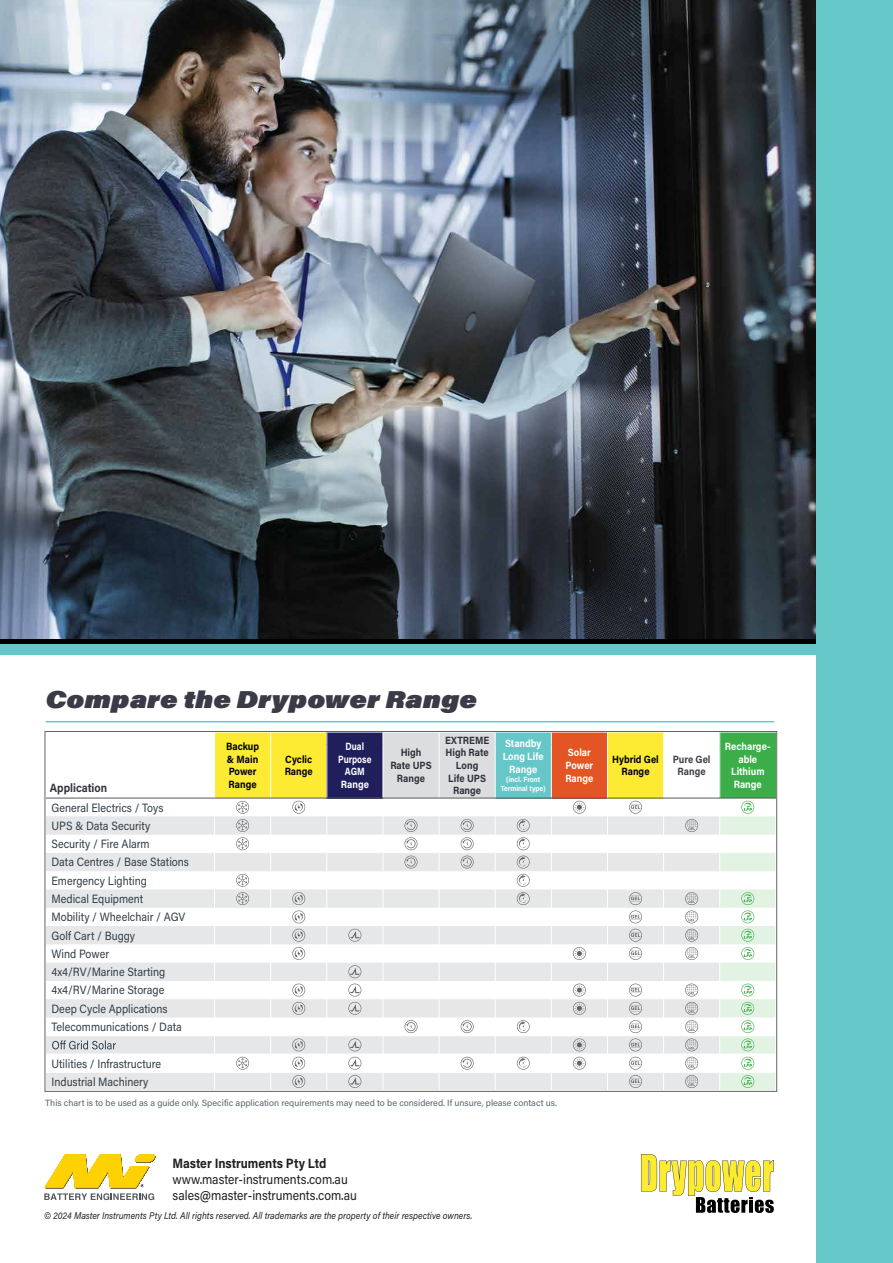
<style>
.page{position:relative;width:893px;height:1263px;background:#fff}
.page>*{position:absolute;margin:0;border:0;box-sizing:border-box;transform-origin:0 0}
.t1{font:italic 900 24px "Acumin Pro Wide";color:#3b3b48}
.t2{font:13.5px/16.2px "Acumin Pro";letter-spacing:-.005em;color:#231f20;scale:.9 1}
.t3{font:700 13.5px "Acumin Pro";letter-spacing:-.005em;color:#231f20;scale:.9 1}
.t4{font:12px/18.3px "Acumin Pro";color:#313e48;scale:.9 1}
.t5{font:700 12px "Acumin Pro";color:#353641;scale:.9 1}
.t6{font:700 10.5px/12.6px "Acumin Pro";color:#fff;text-align:center;scale:.9 1}
.t7{font:700 10.5px/12.6px "Acumin Pro";color:#30313a;text-align:center;scale:.9 1}
.t8{font:700 10.5px/12.6px "Acumin Pro";color:#000101;scale:.9 1}
.t9{font:700 10.5px/12.6px "Acumin Pro";color:#fff;text-align:center;scale:.82 1}
.t10{font:700 10.5px/12.6px "Acumin Pro";color:#403f48;text-align:center;scale:.9 1}
.t11{font:italic 9.75px "Acumin Pro";color:#231f20;scale:.9 1}
.t12{font:9px "Acumin Pro";color:#596570}
.t13{font:700 7.5px/9px "Acumin Pro";color:#fff;text-align:center;scale:.9 1}
</style>
<div class="page">
<svg style="left:0;top:627px;width:893px;height:28px;fill:#65c7c7"></svg>
<img style="left:0;top:0;width:816px;height:638px">
<div style="left:816px;top:0;width:77px;height:1263px;background:#65c7c7"></div>
<svg style="left:44px;top:1154px;width:112px;height:46px"></svg>
<hr style="left:46px;top:721px;width:728px;height:1px;background:#65c7c7">
<svg style="left:641px;top:1154px;width:133px;height:59px"></svg>
<div style="left:327px;top:732px;width:56px;height:66px;background:#201f5c"></div>
<div style="left:495px;top:732px;width:56px;height:66px;background:#65c7c7"></div>
<div style="left:551px;top:732px;width:56px;height:66px;background:#e45525"></div>
<div style="left:607px;top:732px;width:57px;height:66px;background:#fdea32"></div>
<div style="left:720px;top:732px;width:56px;height:66px;background:#3cae49"></div>
<svg style="left:47px;top:816px;width:672px;height:273px;fill:#e8e9ea"></svg>
<hr style="left:45px;top:1035px;width:170px;height:1px;background:#fff">
<hr style="left:327px;top:1035px;width:56px;height:1px;background:#fff">
<hr style="left:495px;top:1035px;width:56px;height:1px;background:#fff">
<hr style="left:551px;top:1035px;width:56px;height:1px;background:#fff">
<hr style="left:607px;top:1035px;width:57px;height:1px;background:#fff">
<hr style="left:664px;top:1035px;width:56px;height:1px;background:#fff">
<hr style="left:45px;top:1054px;width:170px;height:1px;background:#fff">
<hr style="left:327px;top:1054px;width:56px;height:1px;background:#fff">
<hr style="left:495px;top:1054px;width:56px;height:1px;background:#fff">
<hr style="left:551px;top:1054px;width:56px;height:1px;background:#fff">
<hr style="left:607px;top:1054px;width:57px;height:1px;background:#fff">
<hr style="left:664px;top:1054px;width:56px;height:1px;background:#fff">
<hr style="left:45px;top:1072px;width:170px;height:1px;background:#fff">
<hr style="left:327px;top:1072px;width:56px;height:1px;background:#fff">
<hr style="left:495px;top:1072px;width:56px;height:1px;background:#fff">
<hr style="left:551px;top:1072px;width:56px;height:1px;background:#fff">
<svg style="left:551px;top:816px;width:1px;height:273px"></svg>
<hr style="left:607px;top:1072px;width:57px;height:1px;background:#fff">
<svg style="left:607px;top:816px;width:1px;height:273px"></svg>
<hr style="left:664px;top:1072px;width:56px;height:1px;background:#fff">
<svg style="left:663px;top:816px;width:1px;height:273px"></svg>
<svg style="left:551px;top:733px;width:1px;height:12px"></svg>
<svg style="left:607px;top:733px;width:1px;height:12px"></svg>
<svg style="left:663px;top:733px;width:1px;height:12px"></svg>
<svg style="left:719px;top:733px;width:1px;height:12px"></svg>
<hr style="left:551px;top:745px;width:1px;height:53px;background:#fff">
<hr style="left:607px;top:745px;width:1px;height:53px;background:#fff">
<hr style="left:663px;top:745px;width:1px;height:53px;background:#fff">
<hr style="left:327px;top:798px;width:56px;height:1px;background:#58595b">
<hr style="left:495px;top:798px;width:56px;height:1px;background:#58595b">
<hr style="left:551px;top:798px;width:56px;height:1px;background:#58595b">
<hr style="left:607px;top:798px;width:57px;height:1px;background:#58595b">
<hr style="left:664px;top:798px;width:56px;height:1px;background:#58595b">
<hr style="left:46px;top:798px;width:169px;height:1px;background:#58595b">
<svg style="left:573px;top:801px;width:13px;height:13px"></svg>
<svg style="left:629px;top:801px;width:13px;height:13px"></svg>
<svg style="left:685px;top:819px;width:13px;height:13px"></svg>
<svg style="left:517px;top:819px;width:13px;height:49px"></svg>
<svg style="left:517px;top:874px;width:13px;height:31px"></svg>
<svg style="left:629px;top:892px;width:13px;height:31px"></svg>
<svg style="left:685px;top:892px;width:13px;height:31px"></svg>
<svg style="left:348px;top:929px;width:13px;height:13px"></svg>
<svg style="left:573px;top:947px;width:13px;height:13px"></svg>
<svg style="left:629px;top:929px;width:13px;height:31px"></svg>
<svg style="left:685px;top:929px;width:13px;height:31px"></svg>
<svg style="left:348px;top:965px;width:13px;height:31px"></svg>
<svg style="left:573px;top:983px;width:13px;height:13px"></svg>
<svg style="left:629px;top:983px;width:13px;height:13px"></svg>
<svg style="left:685px;top:983px;width:13px;height:13px"></svg>
<svg style="left:348px;top:1002px;width:13px;height:13px"></svg>
<svg style="left:573px;top:1002px;width:13px;height:13px"></svg>
<svg style="left:517px;top:1020px;width:13px;height:13px"></svg>
<svg style="left:52px;top:1040px;width:64px;height:9px"></svg>
<svg style="left:348px;top:1038px;width:13px;height:13px"></svg>
<svg style="left:573px;top:1038px;width:13px;height:13px"></svg>
<svg style="left:629px;top:1002px;width:13px;height:49px"></svg>
<svg style="left:685px;top:1002px;width:13px;height:49px"></svg>
<svg style="left:383px;top:733px;width:113px;height:356px"></svg>
<svg style="left:517px;top:1057px;width:13px;height:13px"></svg>
<svg style="left:573px;top:1057px;width:13px;height:13px"></svg>
<svg style="left:214px;top:733px;width:113px;height:356px"></svg>
<svg style="left:348px;top:1057px;width:13px;height:31px"></svg>
<svg style="left:629px;top:1057px;width:13px;height:31px"></svg>
<svg style="left:685px;top:1057px;width:13px;height:31px"></svg>
<svg style="left:719px;top:798px;width:56px;height:291px"></svg>
<h1 class="t1" style="left:46px;top:681px;width:433px">Compare the Drypower Range</h1>
<p class="t8" style="left:226px;top:739px;width:38px">Backup &amp; Main<br>Power<br>Range</p>
<p class="t7" style="left:445px;top:733px;width:51px">EXTREME<br>High Rate<br>Long<br>Life UPS<br>Range</p>
<p class="t6" style="left:503px;top:737px;width:47px">Standby<br>Long Life<br>Range</p>
<p class="t9" style="left:338px;top:739px;width:42px">Dual<br>Purpose<br>AGM<br>Range</p>
<p class="t7" style="left:390px;top:746px;width:47px">High<br>Rate UPS<br>Range</p>
<p class="t8" style="left:285px;top:752px;width:33px">Cyclic<br>Range</p>
<p class="t13" style="left:501px;top:774px;width:51px">(incl. Front<br>Terminal type)</p>
<p class="t5" style="left:50px;top:779px;width:65px">Application</p>
<p class="t4" style="left:52px;top:798px;width:154px">General Electrics / Toys<br>UPS &amp; Data Security<br>Security / Fire Alarm<br>Data Centres / Base Stations<br>Emergency Lighting<br>Medical Equipment<br>Mobility / Wheelchair / AGV<br>Golf Cart / Buggy<br>Wind Power<br>4x4/RV/Marine Starting<br>4x4/RV/Marine Storage<br>Deep Cycle Applications<br>Telecommunications / Data</p>
<p class="t4" style="left:52px;top:1054px;width:123px">Utilities / Infrastructure<br>Industrial Machinery</p>
<p class="t12" style="left:45px;top:1097px;width:513px">This chart is to be used as a guide only. Specific application requirements may need to be considered. If unsure, please contact us.</p>
<p class="t6" style="left:565px;top:746px;width:33px;text-align:left">Solar<br>Power<br>Range</p>
<p class="t8" style="left:612px;top:752px;width:53px;text-align:center">Hybrid Gel<br>Range</p>
<p class="t10" style="left:673px;top:752px;width:43px">Pure Gel<br>Range</p>
<p class="t6" style="left:725px;top:739px;width:52px">Recharge&shy;able<br>Lithium<br>Range</p>
<p class="t3" style="left:173px;top:1153px;width:172px">Master Instruments Pty Ltd</p>
<p class="t2" style="left:173px;top:1170px;width:206px">www.master-instruments.com.au sales@master-instruments.com.au</p>
<p class="t11" style="left:44px;top:1208px;width:477px">© 2024 Master Instruments Pty Ltd. All rights reserved. All trademarks are the property of their respective owners.</p>
</div>
